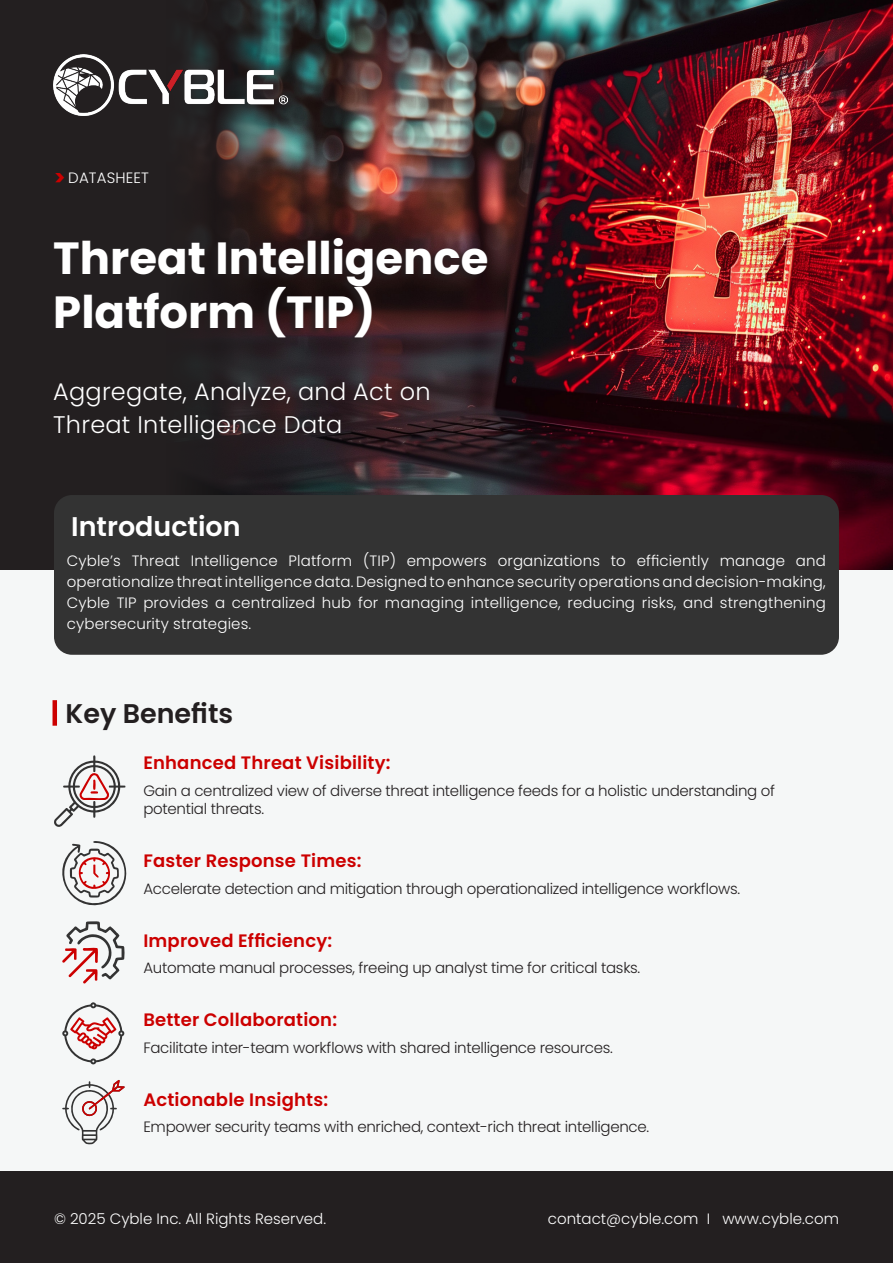
<style>
.page{position:relative;width:893px;height:1263px;background:#fff}
.page>*{position:absolute;margin:0;border:0;box-sizing:border-box;transform-origin:0 0}
.t1{font:700 45px/54px "Poppins";color:#fff}
.t2{font:600 27px "Poppins";color:#fff}
.t3{font:600 27px "Poppins";color:#231f20}
.t4{font:300 24px/33px "Poppins";letter-spacing:.01em;color:#fff}
.t5{font:700 21px "Poppins";color:#c00}
.t6{font:600 18px "Poppins";letter-spacing:.01em;color:#c00}
.t7{font:300 15px/18px "Poppins";letter-spacing:-.02em;color:#231f20}
.t8{font:300 15px/21px "Poppins";letter-spacing:.01em;color:#fff;text-align:justify}
</style>
<div class="page">
<div style="left:0;top:408px;width:893px;height:855px;background:#f5f7f7"></div>
<div style="left:0;top:0;width:893px;height:570px;background:#231f20"></div>
<img style="left:190px;top:0;width:703px;height:570px">
<div style="left:45px;top:379px;width:385px;height:69px;background:#231f20;opacity:.75"></div>
<div style="left:45px;top:235px;width:443px;height:111px;background:#231f20;opacity:.75"></div>
<img style="left:53px;top:54px;width:234px;height:61px">
<div style="left:54px;top:495px;width:785px;height:160px;background:#333;border-radius:18px"></div>
<hr style="left:53px;top:700px;width:4px;height:26px;background:#c00">
<div style="left:0;top:1171px;width:893px;height:92px;background:#231f20"></div>
<svg style="left:54px;top:755px;width:72px;height:72px"></svg>
<svg style="left:62px;top:841px;width:65px;height:65px"></svg>
<svg style="left:62px;top:921px;width:63px;height:63px"></svg>
<svg style="left:62px;top:1002px;width:63px;height:63px"></svg>
<svg style="left:62px;top:1080px;width:63px;height:64px"></svg>
<p class="t5" style="left:54px;top:165px;width:13px">&gt;</p>
<p class="t8" style="left:68px;top:168px;width:82px">DATASHEET</p>
<p class="t1" style="left:53px;top:231px;width:437px">Threat Intelligence<br>Platform (TIP)</p>
<p class="t4" style="left:53px;top:375px;width:379px">Aggregate, Analyze, and Act on<br>Threat Intelligence Data</p>
<p class="t2" style="left:71px;top:511px;width:171px">Introduction</p>
<p class="t8" style="left:67px;top:550px;width:761px">Cyble’s Threat Intelligence Platform (TIP) empowers organizations to efficiently manage and operationalize threat intelligence data. Designed to enhance security operations and decision-making, Cyble TIP provides a centralized hub for managing intelligence, reducing risks, and strengthening cybersecurity strategies.</p>
<p class="t3" style="left:65px;top:697px;width:169px">Key Benefits</p>
<p class="t6" style="left:143px;top:753px;width:249px">Enhanced Threat Visibility:</p>
<p class="t7" style="left:143px;top:782px;width:633px">Gain a centralized view of diverse threat intelligence feeds for a holistic understanding of potential threats.</p>
<p class="t6" style="left:143px;top:850px;width:220px">Faster Response Times:</p>
<p class="t7" style="left:143px;top:879px;width:598px">Accelerate detection and mitigation through operationalized intelligence workflows.</p>
<p class="t6" style="left:143px;top:930px;width:190px">Improved Efficiency:</p>
<p class="t7" style="left:143px;top:959px;width:498px">Automate manual processes, freeing up analyst time for critical tasks.</p>
<p class="t6" style="left:143px;top:1009px;width:195px">Better Collaboration:</p>
<p class="t7" style="left:143px;top:1038px;width:471px">Facilitate inter-team workflows with shared intelligence resources.</p>
<p class="t6" style="left:143px;top:1089px;width:186px">Actionable Insights:</p>
<p class="t7" style="left:143px;top:1118px;width:507px">Empower security teams with enriched, context-rich threat intelligence.</p>
<p class="t8" style="left:54px;top:1208px;width:274px">© 2025 Cyble Inc. All Rights Reserved.</p>
<p class="t8" style="left:548px;top:1208px;width:293px">contact@cyble.com I www.cyble.com</p>
</div>
